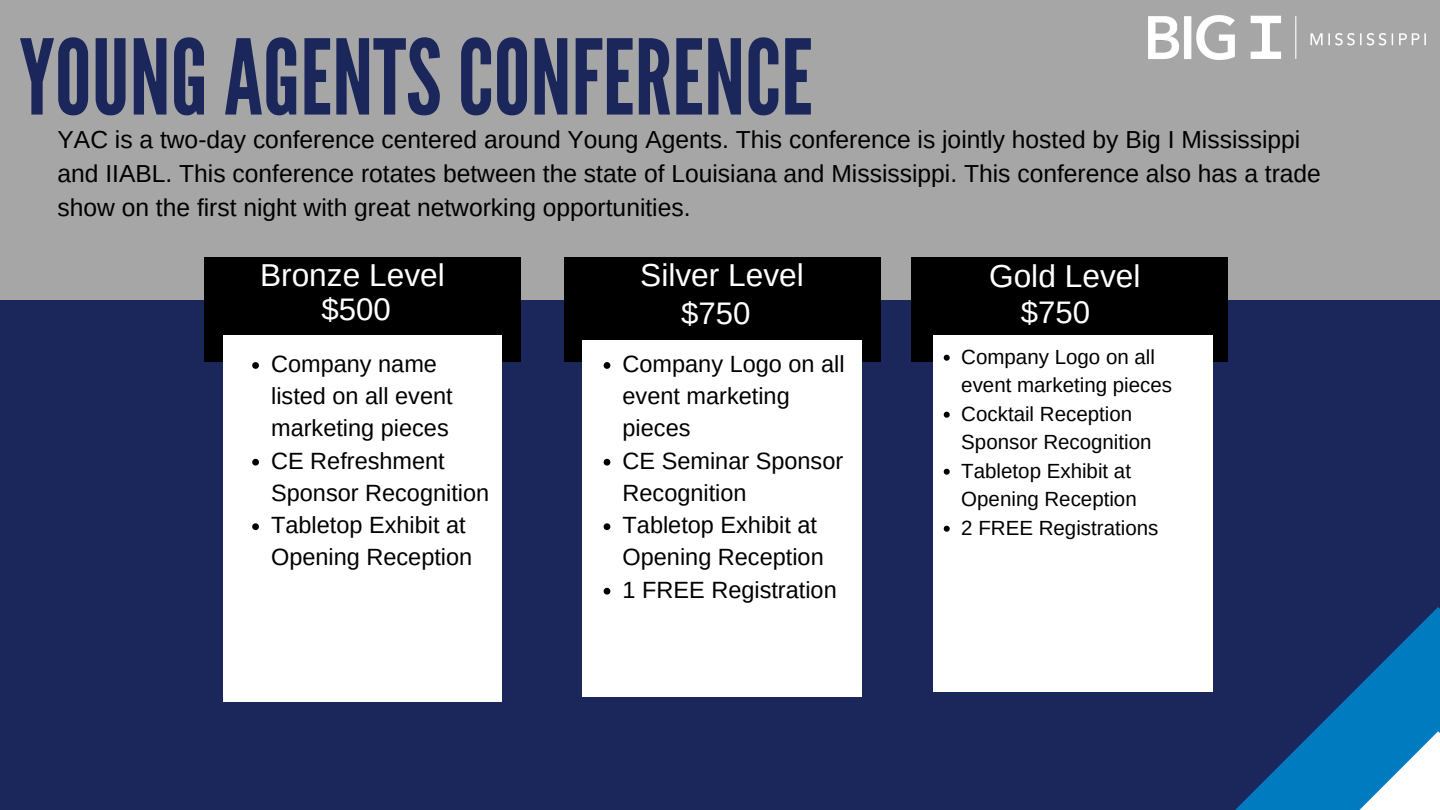
<style>
.page{position:relative;width:1440px;height:810px;background:#a6a6a6}
.page>*{position:absolute;margin:0;border:0;box-sizing:border-box;transform-origin:0 0}
.t1{font:103.9px "League Gothic";color:#1b275b}
.t2{font:31.7px "Arimo";color:#fff}
.t3{font:31.2px "Arimo";color:#fff}
.t4{font:24.6px/33.8px "Arimo";color:#000}
.t5{font:23.5px/32.2px "Arimo";color:#000}
.t6{font:20.5px/28.5px "Arimo";color:#000}
</style>
<div class="page">
<div style="left:0;top:300px;width:1440px;height:510px;background:#1b275b"></div>
<svg style="left:1212px;top:607px;width:228px;height:203px"></svg>
<svg style="left:1336px;top:731px;width:104px;height:79px;background:#63aed7"></svg>
<div style="left:204px;top:257px;width:317px;height:105px;background:#000"></div>
<div style="left:223px;top:335px;width:279px;height:367px;background:#fff"></div>
<div style="left:564px;top:257px;width:316px;height:105px;background:#000"></div>
<div style="left:583px;top:340px;width:279px;height:357px;background:#fff"></div>
<div style="left:911px;top:257px;width:317px;height:105px;background:#000"></div>
<div style="left:934px;top:335px;width:278px;height:357px;background:#fff"></div>
<img style="left:1148px;top:16px;width:278px;height:44px">
<svg style="left:252px;top:362px;width:7px;height:7px"></svg>
<svg style="left:252px;top:459px;width:7px;height:7px"></svg>
<svg style="left:252px;top:523px;width:7px;height:7px"></svg>
<svg style="left:604px;top:362px;width:6px;height:7px"></svg>
<svg style="left:604px;top:459px;width:6px;height:7px"></svg>
<svg style="left:604px;top:523px;width:6px;height:7px"></svg>
<svg style="left:604px;top:588px;width:6px;height:7px"></svg>
<svg style="left:944px;top:355px;width:6px;height:6px"></svg>
<svg style="left:944px;top:412px;width:6px;height:6px"></svg>
<svg style="left:944px;top:469px;width:6px;height:6px"></svg>
<svg style="left:944px;top:526px;width:6px;height:6px"></svg>
<h1 class="t1" style="left:19px;top:17px;width:795px">YOUNGAGENTSCONFERENCE</h1>
<p class="t4" style="left:58px;top:123px;width:1265px">YAC is a two-day conference centered around Young Agents. This conference is jointly hosted by Big I Mississippi and IIABL. This conference rotates between the state of Louisiana and Mississippi. This conference also has a trade show on the first night with great networking opportunities.</p>
<p class="t2" style="left:260px;top:257px;width:186px">Bronze Level</p>
<p class="t3" style="left:321px;top:292px;width:71px">$500</p>
<p class="t3" style="left:681px;top:296px;width:71px">$750</p>
<p class="t3" style="left:1021px;top:295px;width:71px">$750</p>
<p class="t2" style="left:640px;top:257px;width:165px">Silver Level</p>
<p class="t2" style="left:989px;top:258px;width:153px">Gold Level</p>
<p class="t5" style="left:271px;top:348px;width:220px">Company name listed on all event marketing pieces<br>CE Refreshment<br>Sponsor Recognition<br>Tabletop Exhibit at<br>Opening Reception</p>
<p class="t5" style="left:623px;top:348px;width:224px">Company Logo on all event marketing pieces<br>CE Seminar Sponsor<br>Recognition<br>Tabletop Exhibit at<br>Opening Reception<br>1 FREE Registration</p>
<p class="t6" style="left:961px;top:342px;width:212px">Company Logo on all event marketing pieces<br>Cocktail Reception<br>Sponsor Recognition<br>Tabletop Exhibit at<br>Opening Reception<br>2 FREE Registrations</p>
</div>
